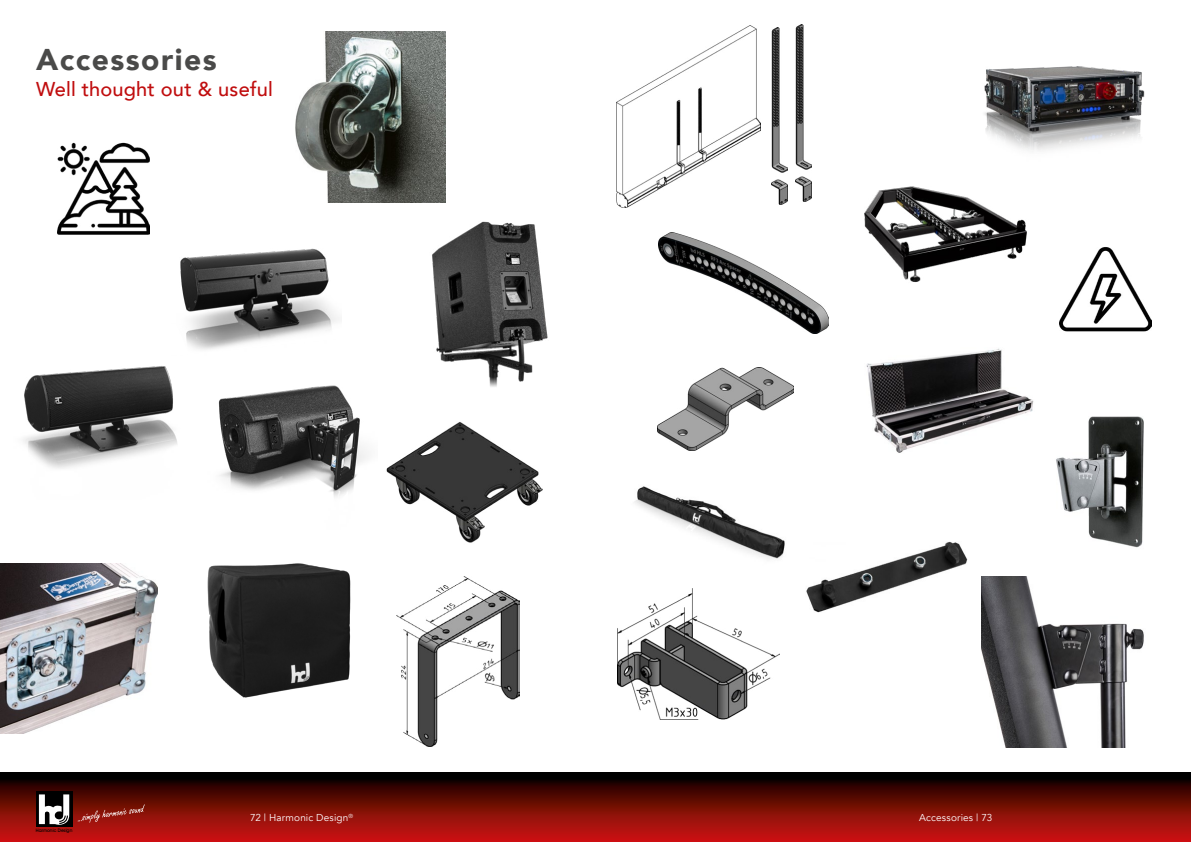
<style>
.page{position:relative;width:1191px;height:842px;background:#fff}
.page>*{position:absolute;margin:0;border:0;box-sizing:border-box;transform-origin:0 0}
.t1{font:900 30px "Avenir";letter-spacing:.05em;color:#4a4a49}
.t2{font:500 20px "Avenir";letter-spacing:.01em;color:#c00d0e}
.t3{font:10px "Avenir";letter-spacing:.015em;color:#fff}
.t4{font:500 4.7px "Avant Garde IT Cby BT";color:#000}
</style>
<div class="page">
<svg style="left:0;top:772px;width:1191px;height:70px;background:#6c0b06"></svg>
<div style="left:36px;top:791px;width:36px;height:36px;background:linear-gradient(to bottom,#080808,#080808)"></div>
<svg style="left:39px;top:794px;width:30px;height:31px"></svg>
<svg style="left:78px;top:804px;width:67px;height:19px"></svg>
<img style="left:218px;top:386px;width:150px;height:111px">
<img style="left:23px;top:366px;width:154px;height:103px">
<img style="left:171px;top:248px;width:168px;height:138px">
<img style="left:207px;top:563px;width:144px;height:135px">
<img style="left:295px;top:32px;width:150px;height:170px">
<img style="left:0;top:563px;width:157px;height:170px">
<img style="left:386px;top:422px;width:157px;height:121px">
<img style="left:396px;top:576px;width:123px;height:170px">
<img style="left:432px;top:221px;width:116px;height:166px">
<img style="left:981px;top:577px;width:163px;height:170px">
<img style="left:634px;top:450px;width:151px;height:109px">
<img style="left:864px;top:186px;width:163px;height:96px">
<img style="left:984px;top:66px;width:161px;height:85px">
<img style="left:806px;top:541px;width:161px;height:71px">
<img style="left:657px;top:368px;width:136px;height:82px">
<img style="left:658px;top:232px;width:170px;height:101px">
<img style="left:866px;top:348px;width:168px;height:105px">
<img style="left:1056px;top:416px;width:88px;height:132px">
<img style="left:617px;top:588px;width:162px;height:132px">
<img style="left:795px;top:24px;width:16px;height:177px">
<img style="left:617px;top:26px;width:143px;height:181px">
<img style="left:771px;top:27px;width:16px;height:177px">
<img style="left:1059px;top:247px;width:92px;height:85px">
<img style="left:58px;top:142px;width:91px;height:92px">
<h1 class="t1" style="left:36px;top:34px;width:182px">Accessories</h1>
<h2 class="t2" style="left:36px;top:72px;width:238px">Well thought out &amp; useful</h2>
<p class="t4" style="left:36px;top:828px;width:38px">Harmonic Design</p>
<p class="t3" style="left:250px;top:812px;width:105px">72 | Harmonic Design<sup>®</sup></p>
<p class="t3" style="left:919px;top:812px;width:75px">Accessories | 73</p>
</div>
